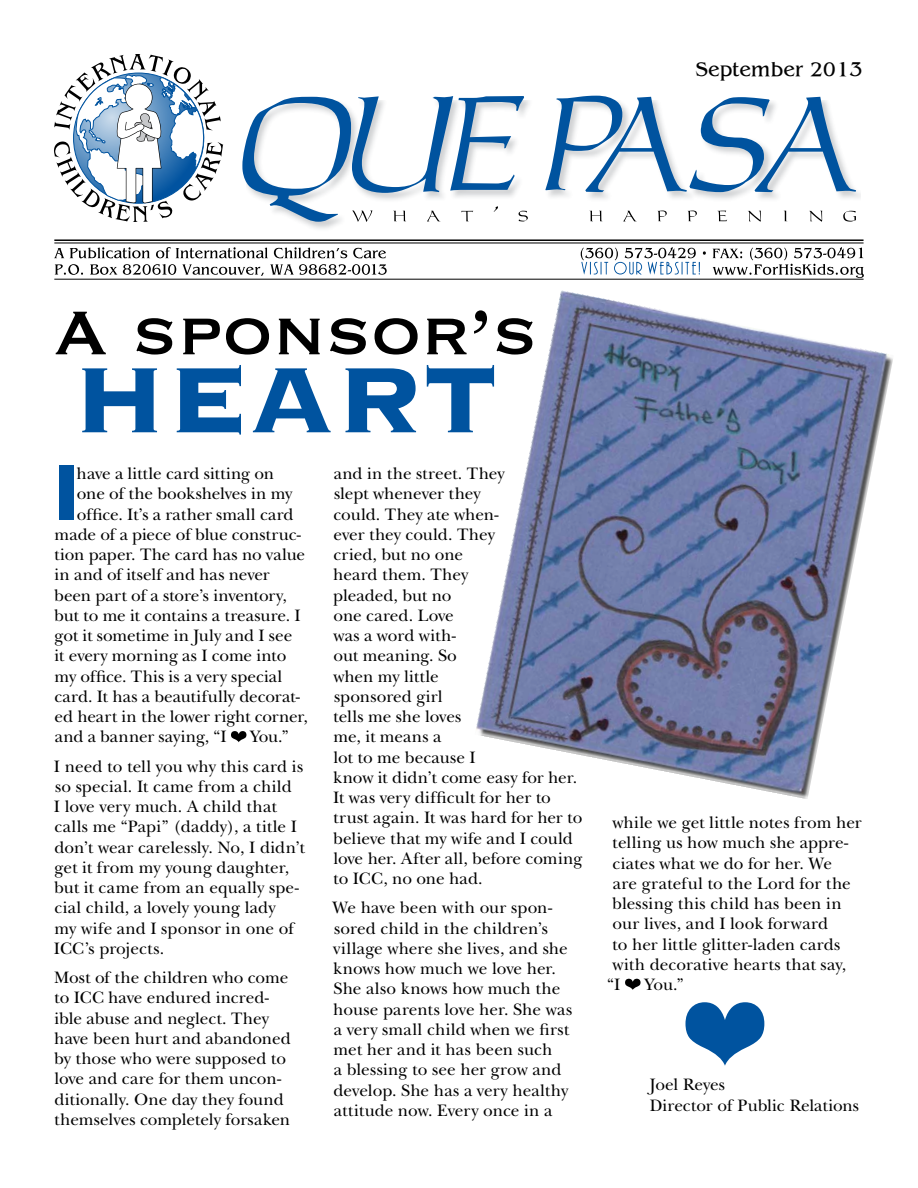
<style>
.page{position:relative;width:918px;height:1188px;background:#fff}
.page>*{position:absolute;margin:0;border:0;box-sizing:border-box;transform-origin:0 0}
.t1{font:700 121.5px "Copperplate";color:#00539f}
.t2{font:81px "Copperplate";color:#000}
.t3{font:68.55px "Impact";color:#00539f}
.t4{font:21px "Bangle Normal";color:#000}
.t5{font:17.25px/20.2px "New Baskerville";color:#000}
</style>
<div class="page">
<svg style="left:231px;top:731px;width:15px;height:11px"></svg>
<svg style="left:625px;top:979px;width:16px;height:11px"></svg>
<img style="left:476px;top:290px;width:417px;height:509px">
<svg style="left:476px;top:362px;width:21px;height:73px"></svg>
<svg style="left:685px;top:1002px;width:79px;height:64px"></svg>
<img style="left:302px;top:100px;width:559px;height:129px">
<hr style="left:54px;top:239px;width:810px;height:2px;background:#000">
<hr style="left:54px;top:243px;width:810px;height:1px;background:#000">
<hr style="left:54px;top:279px;width:810px;height:1px;background:#000">
<svg style="left:54px;top:248px;width:10px;height:10px"></svg>
<svg style="left:70px;top:247px;width:80px;height:11px"></svg>
<svg style="left:156px;top:247px;width:112px;height:11px"></svg>
<svg style="left:274px;top:247px;width:73px;height:11px"></svg>
<svg style="left:353px;top:248px;width:33px;height:10px"></svg>
<svg style="left:55px;top:264px;width:28px;height:11px"></svg>
<svg style="left:90px;top:264px;width:27px;height:11px"></svg>
<svg style="left:123px;top:264px;width:53px;height:11px"></svg>
<svg style="left:182px;top:264px;width:82px;height:12px"></svg>
<svg style="left:270px;top:264px;width:117px;height:11px"></svg>
<svg style="left:713px;top:247px;width:151px;height:31px"></svg>
<svg style="left:581px;top:247px;width:125px;height:28px"></svg>
<svg style="left:589px;top:211px;width:14px;height:10px"></svg>
<svg style="left:623px;top:211px;width:14px;height:10px"></svg>
<svg style="left:657px;top:210px;width:10px;height:11px"></svg>
<svg style="left:688px;top:210px;width:9px;height:11px"></svg>
<svg style="left:717px;top:211px;width:10px;height:10px"></svg>
<svg style="left:748px;top:211px;width:13px;height:11px"></svg>
<svg style="left:784px;top:211px;width:3px;height:10px"></svg>
<svg style="left:809px;top:211px;width:13px;height:11px"></svg>
<svg style="left:843px;top:211px;width:13px;height:11px"></svg>
<svg style="left:242px;top:96px;width:286px;height:126px"></svg>
<svg style="left:545px;top:96px;width:311px;height:96px"></svg>
<svg style="left:54px;top:54px;width:169px;height:168px"></svg>
<p class="t4" style="left:696px;top:56px;width:168px">September 2013</p>
<h2 class="t2" style="left:54px;top:280px;width:485px">A sponsor’s</h2>
<h1 class="t1" style="left:72px;top:321px;width:427px">Heart</h1>
<h3 class="t3" style="left:57px;top:439px;width:21px">I</h3>
<p class="t5" style="left:77px;top:463px;width:199px">have a little card sitting on</p>
<p class="t5" style="left:77px;top:484px;width:217px">one of the bookshelves in my</p>
<p class="t5" style="left:77px;top:504px;width:218px">office. It’s a rather small card</p>
<p class="t5" style="left:55px;top:524px;width:248px">made of a piece of blue construc-</p>
<p class="t5" style="left:54px;top:544px;width:252px">tion paper. The card has no value</p>
<p class="t5" style="left:55px;top:565px;width:217px">in and of itself and has never</p>
<p class="t5" style="left:54px;top:585px;width:234px">been part of a store’s inventory,</p>
<p class="t5" style="left:54px;top:605px;width:248px">but to me it contains a treasure. I</p>
<p class="t5" style="left:55px;top:625px;width:239px">got it sometime in July and I see</p>
<p class="t5" style="left:55px;top:646px;width:233px">it every morning as I come into</p>
<p class="t5" style="left:55px;top:666px;width:229px">my office. This is a very special</p>
<p class="t5" style="left:55px;top:686px;width:247px">card. It has a beautifully decorat-</p>
<p class="t5" style="left:55px;top:706px;width:255px">ed heart in the lower right corner,</p>
<p class="t5" style="left:55px;top:727px;width:173px">and a banner saying, “I</p>
<p class="t5" style="left:54px;top:722px;width:251px;line-height:29.2px;text-indent:197px">You.”<br>I need to tell you why this card is</p>
<p class="t5" style="left:54px;top:776px;width:253px">so special. It came from a child<br>I love very much. A child that calls me “Papi” (daddy), a title I don’t wear carelessly. No, I didn’t get it from my young daughter, but it came from an equally spe&shy;cial child, a lovely young lady<br>my wife and I sponsor in one of<br>ICC’s projects.</p>
<p class="t5" style="left:54px;top:967px;width:238px">Most of the children who come to ICC have endured incred&shy;ible abuse and neglect. They have been hurt and abandoned by those who were supposed to love and care for them uncon&shy;ditionally. One day they found themselves completely forsaken</p>
<p class="t5" style="left:333px;top:463px;width:251px">and in the street. They<br>slept whenever they<br>could. They ate when-<br>ever they could. They<br>cried, but no one<br>heard them. They<br>pleaded, but no<br>one cared. Love<br>was a word with-<br>out meaning. So<br>when my little<br>sponsored girl<br>tells me she loves<br>me, it means a<br>lot to me because I<br>know it didn’t come easy for her.<br>It was very difficult for her to trust again. It was hard for her to believe that my wife and I could love her. After all, before coming to ICC, no one had.</p>
<p class="t5" style="left:333px;top:898px;width:241px">We have been with our spon&shy;sored child in the children’s village where she lives, and she knows how much we love her.<br>She also knows how much the house parents love her. She was a very small child when we first met her and it has been such<br>a blessing to see her grow and develop. She has a very healthy attitude now. Every once in a</p>
<p class="t5" style="left:612px;top:812px;width:251px">while we get little notes from her</p>
<p class="t5" style="left:612px;top:833px;width:238px">telling us how much she appre-</p>
<p class="t5" style="left:613px;top:853px;width:221px">ciates what we do for her. We</p>
<p class="t5" style="left:613px;top:873px;width:240px">are grateful to the Lord for the</p>
<p class="t5" style="left:612px;top:893px;width:231px">blessing this child has been in</p>
<p class="t5" style="left:613px;top:914px;width:217px">our lives, and I look forward</p>
<p class="t5" style="left:612px;top:934px;width:230px">to her little glitter-laden cards</p>
<p class="t5" style="left:612px;top:954px;width:235px">with decorative hearts that say,</p>
<p class="t5" style="left:607px;top:974px;width:15px">“I</p>
<p class="t5" style="left:645px;top:974px;width:40px">You.”</p>
<p class="t5" style="left:650px;top:1074px;width:211px;line-height:21px">Joel Reyes<br>Director of Public Relations</p>
</div>
